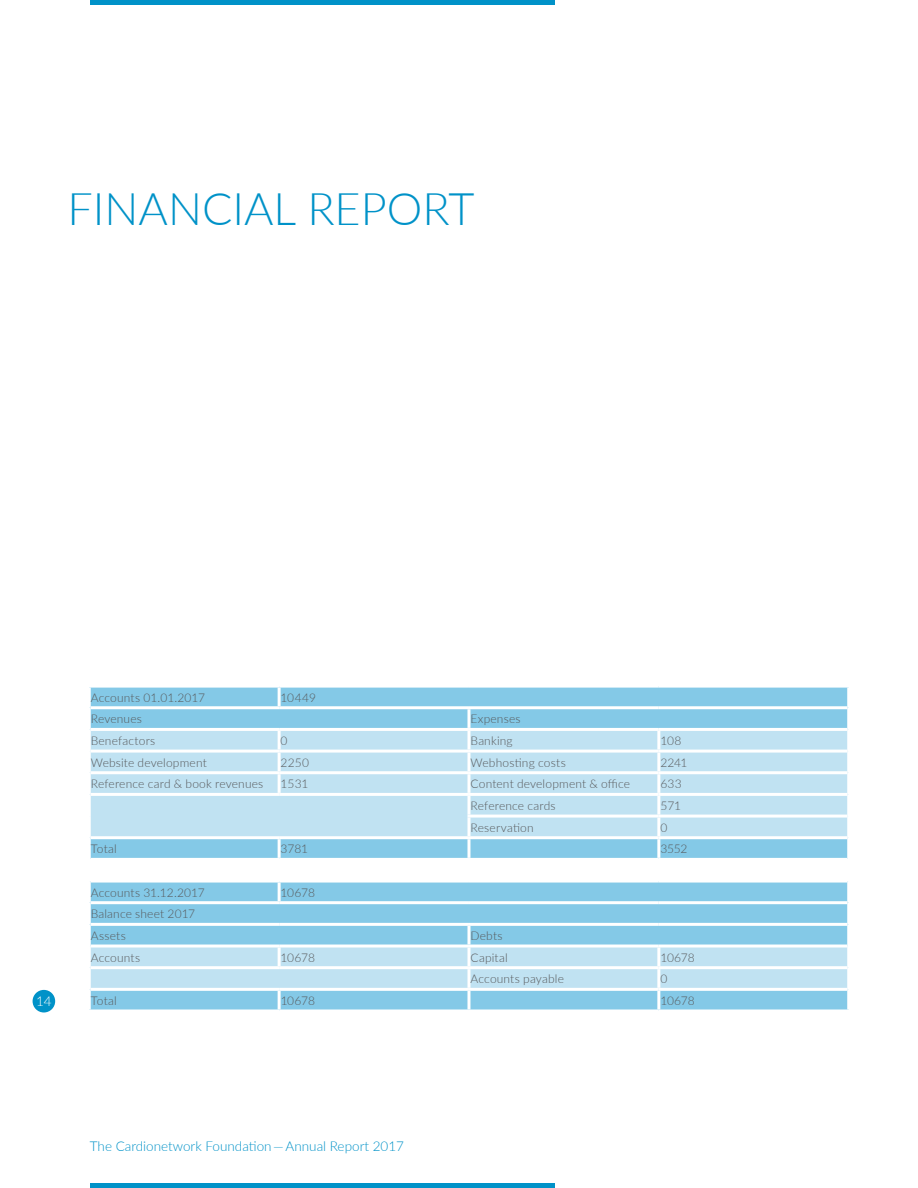
<style>
.page{position:relative;width:918px;height:1188px;background:#fff}
.page>*{position:absolute;margin:0;border:0;box-sizing:border-box;transform-origin:0 0}
.t1{font:300 45px "Lato";color:#0092c8}
.t2{font:300 13.5px "Lato";color:#0092c8}
.t3{font:300 13.5px "Lato";color:#fff}
.t4{font:300 12px/21.6px "Lato";letter-spacing:.01em;color:#57585a}
</style>
<div class="page">
<div style="left:91px;top:688px;width:756px;height:322px;background:#84c9e7"></div>
<svg style="left:91px;top:731px;width:756px;height:257px;background:#abd9ee"></svg>
<div style="left:89px;top:859px;width:760px;height:22px;background:#fff"></div>
<hr style="left:278px;top:688px;width:3px;height:18px;background:#fff">
<hr style="left:91px;top:706px;width:188px;height:3px;background:#fff">
<hr style="left:279px;top:706px;width:190px;height:3px;background:#fff">
<hr style="left:469px;top:706px;width:190px;height:3px;background:#fff">
<hr style="left:467px;top:709px;width:3px;height:19px;background:#fff">
<hr style="left:659px;top:706px;width:188px;height:3px;background:#fff">
<hr style="left:91px;top:728px;width:188px;height:3px;background:#fff">
<hr style="left:279px;top:728px;width:190px;height:3px;background:#fff">
<hr style="left:278px;top:731px;width:3px;height:19px;background:#fff">
<hr style="left:469px;top:728px;width:190px;height:3px;background:#fff">
<hr style="left:467px;top:731px;width:3px;height:19px;background:#fff">
<hr style="left:659px;top:728px;width:188px;height:3px;background:#fff">
<hr style="left:657px;top:731px;width:3px;height:19px;background:#fff">
<hr style="left:91px;top:750px;width:188px;height:3px;background:#fff">
<hr style="left:279px;top:750px;width:190px;height:3px;background:#fff">
<hr style="left:278px;top:753px;width:3px;height:18px;background:#fff">
<hr style="left:469px;top:750px;width:190px;height:3px;background:#fff">
<hr style="left:467px;top:753px;width:3px;height:18px;background:#fff">
<hr style="left:659px;top:750px;width:188px;height:3px;background:#fff">
<hr style="left:657px;top:753px;width:3px;height:18px;background:#fff">
<hr style="left:91px;top:771px;width:188px;height:3px;background:#fff">
<hr style="left:279px;top:771px;width:190px;height:3px;background:#fff">
<hr style="left:278px;top:774px;width:3px;height:19px;background:#fff">
<hr style="left:469px;top:771px;width:190px;height:3px;background:#fff">
<hr style="left:467px;top:774px;width:3px;height:19px;background:#fff">
<hr style="left:659px;top:771px;width:188px;height:3px;background:#fff">
<hr style="left:657px;top:774px;width:3px;height:19px;background:#fff">
<hr style="left:91px;top:793px;width:188px;height:3px;background:#fff">
<hr style="left:279px;top:793px;width:190px;height:3px;background:#fff">
<hr style="left:469px;top:793px;width:190px;height:3px;background:#fff">
<hr style="left:467px;top:796px;width:3px;height:19px;background:#fff">
<hr style="left:659px;top:793px;width:188px;height:3px;background:#fff">
<hr style="left:657px;top:796px;width:3px;height:19px;background:#fff">
<hr style="left:467px;top:815px;width:192px;height:3px;background:#fff">
<hr style="left:467px;top:818px;width:3px;height:18px;background:#fff">
<hr style="left:659px;top:815px;width:188px;height:3px;background:#fff">
<hr style="left:657px;top:818px;width:3px;height:18px;background:#fff">
<hr style="left:91px;top:836px;width:188px;height:3px;background:#fff">
<hr style="left:279px;top:836px;width:190px;height:3px;background:#fff">
<hr style="left:278px;top:839px;width:3px;height:19px;background:#fff">
<hr style="left:469px;top:836px;width:190px;height:3px;background:#fff">
<hr style="left:467px;top:839px;width:3px;height:19px;background:#fff">
<hr style="left:659px;top:836px;width:188px;height:3px;background:#fff">
<hr style="left:657px;top:839px;width:3px;height:19px;background:#fff">
<hr style="left:91px;top:858px;width:188px;height:3px;background:#fff">
<hr style="left:279px;top:858px;width:190px;height:3px;background:#fff">
<hr style="left:469px;top:858px;width:190px;height:3px;background:#fff">
<hr style="left:659px;top:858px;width:188px;height:3px;background:#fff">
<hr style="left:91px;top:880px;width:188px;height:3px;background:#fff">
<hr style="left:279px;top:880px;width:190px;height:3px;background:#fff">
<hr style="left:278px;top:883px;width:3px;height:18px;background:#fff">
<hr style="left:469px;top:880px;width:190px;height:3px;background:#fff">
<hr style="left:659px;top:880px;width:188px;height:3px;background:#fff">
<hr style="left:91px;top:901px;width:188px;height:3px;background:#fff">
<hr style="left:279px;top:901px;width:190px;height:3px;background:#fff">
<hr style="left:469px;top:901px;width:190px;height:3px;background:#fff">
<hr style="left:659px;top:901px;width:188px;height:3px;background:#fff">
<hr style="left:91px;top:923px;width:188px;height:3px;background:#fff">
<hr style="left:279px;top:923px;width:190px;height:3px;background:#fff">
<hr style="left:469px;top:923px;width:190px;height:3px;background:#fff">
<hr style="left:467px;top:926px;width:3px;height:19px;background:#fff">
<hr style="left:659px;top:923px;width:188px;height:3px;background:#fff">
<hr style="left:91px;top:945px;width:188px;height:3px;background:#fff">
<hr style="left:279px;top:945px;width:190px;height:3px;background:#fff">
<hr style="left:278px;top:948px;width:3px;height:18px;background:#fff">
<hr style="left:469px;top:945px;width:190px;height:3px;background:#fff">
<hr style="left:467px;top:948px;width:3px;height:18px;background:#fff">
<hr style="left:659px;top:945px;width:188px;height:3px;background:#fff">
<hr style="left:657px;top:948px;width:3px;height:18px;background:#fff">
<hr style="left:91px;top:966px;width:188px;height:3px;background:#fff">
<hr style="left:279px;top:966px;width:190px;height:3px;background:#fff">
<hr style="left:469px;top:966px;width:190px;height:3px;background:#fff">
<hr style="left:467px;top:969px;width:3px;height:19px;background:#fff">
<hr style="left:659px;top:966px;width:188px;height:3px;background:#fff">
<hr style="left:657px;top:969px;width:3px;height:19px;background:#fff">
<hr style="left:91px;top:988px;width:188px;height:3px;background:#fff">
<hr style="left:279px;top:988px;width:190px;height:3px;background:#fff">
<hr style="left:278px;top:991px;width:3px;height:19px;background:#fff">
<hr style="left:469px;top:988px;width:190px;height:3px;background:#fff">
<hr style="left:467px;top:991px;width:3px;height:19px;background:#fff">
<hr style="left:659px;top:988px;width:188px;height:3px;background:#fff">
<hr style="left:657px;top:991px;width:3px;height:19px;background:#fff">
<div style="left:90px;top:0;width:464px;height:5px;background:#0092c8"></div>
<div style="left:90px;top:1183px;width:464px;height:5px;background:#0092c8"></div>
<div style="left:33px;top:990px;width:22px;height:22px;background:#0092c8;border-radius:50%"></div>
<h1 class="t1" style="left:68px;top:178px;width:408px">FINANCIAL REPORT</h1>
<p class="t3" style="left:36px;top:992px;width:17px">14</p>
<p class="t4" style="left:91px;top:686px;width:116px">Accounts 01.01.2017</p>
<p class="t4" style="left:281px;top:686px;width:37px">10449</p>
<p class="t4" style="left:91px;top:708px;width:53px">Revenues</p>
<p class="t4" style="left:470px;top:708px;width:52px">Expenses</p>
<p class="t4" style="left:91px;top:730px;width:66px">Benefactors</p>
<p class="t4" style="left:281px;top:730px;width:8px">0</p>
<p class="t4" style="left:471px;top:730px;width:44px">Banking</p>
<p class="t4" style="left:660px;top:730px;width:22px">108</p>
<p class="t4" style="left:91px;top:751px;width:118px">Website development</p>
<p class="t4" style="left:281px;top:751px;width:30px">2250</p>
<p class="t4" style="left:471px;top:751px;width:97px">Webhosting costs</p>
<p class="t4" style="left:660px;top:751px;width:29px">2241</p>
<p class="t4" style="left:91px;top:773px;width:174px">Reference card &amp; book revenues</p>
<p class="t4" style="left:281px;top:773px;width:29px">1531</p>
<p class="t4" style="left:471px;top:773px;width:161px">Content development &amp; office</p>
<p class="t4" style="left:660px;top:773px;width:23px">633</p>
<p class="t4" style="left:471px;top:795px;width:87px">Reference cards</p>
<p class="t4" style="left:660px;top:795px;width:22px">571</p>
<p class="t4" style="left:471px;top:816px;width:65px">Reservation</p>
<p class="t4" style="left:660px;top:816px;width:8px">0</p>
<p class="t4" style="left:91px;top:838px;width:28px">Total</p>
<p class="t4" style="left:281px;top:838px;width:29px">3781</p>
<p class="t4" style="left:660px;top:838px;width:29px">3552</p>
<p class="t4" style="left:91px;top:881px;width:115px">Accounts 31.12.2017</p>
<p class="t4" style="left:281px;top:881px;width:36px">10678</p>
<p class="t4" style="left:91px;top:903px;width:106px">Balance sheet 2017<br>Assets</p>
<p class="t4" style="left:471px;top:924px;width:34px">Debts</p>
<p class="t4" style="left:91px;top:946px;width:51px">Accounts</p>
<p class="t4" style="left:281px;top:946px;width:36px">10678</p>
<p class="t4" style="left:471px;top:946px;width:39px">Capital</p>
<p class="t4" style="left:660px;top:946px;width:36px">10678</p>
<p class="t4" style="left:471px;top:968px;width:95px">Accounts payable</p>
<p class="t4" style="left:660px;top:968px;width:8px">0</p>
<p class="t4" style="left:91px;top:989px;width:28px">Total</p>
<p class="t4" style="left:281px;top:989px;width:36px">10678</p>
<p class="t4" style="left:660px;top:989px;width:36px">10678</p>
<p class="t2" style="left:90px;top:1137px;width:316px">The Cardionetwork Foundation — Annual Report 2017</p>
</div>
